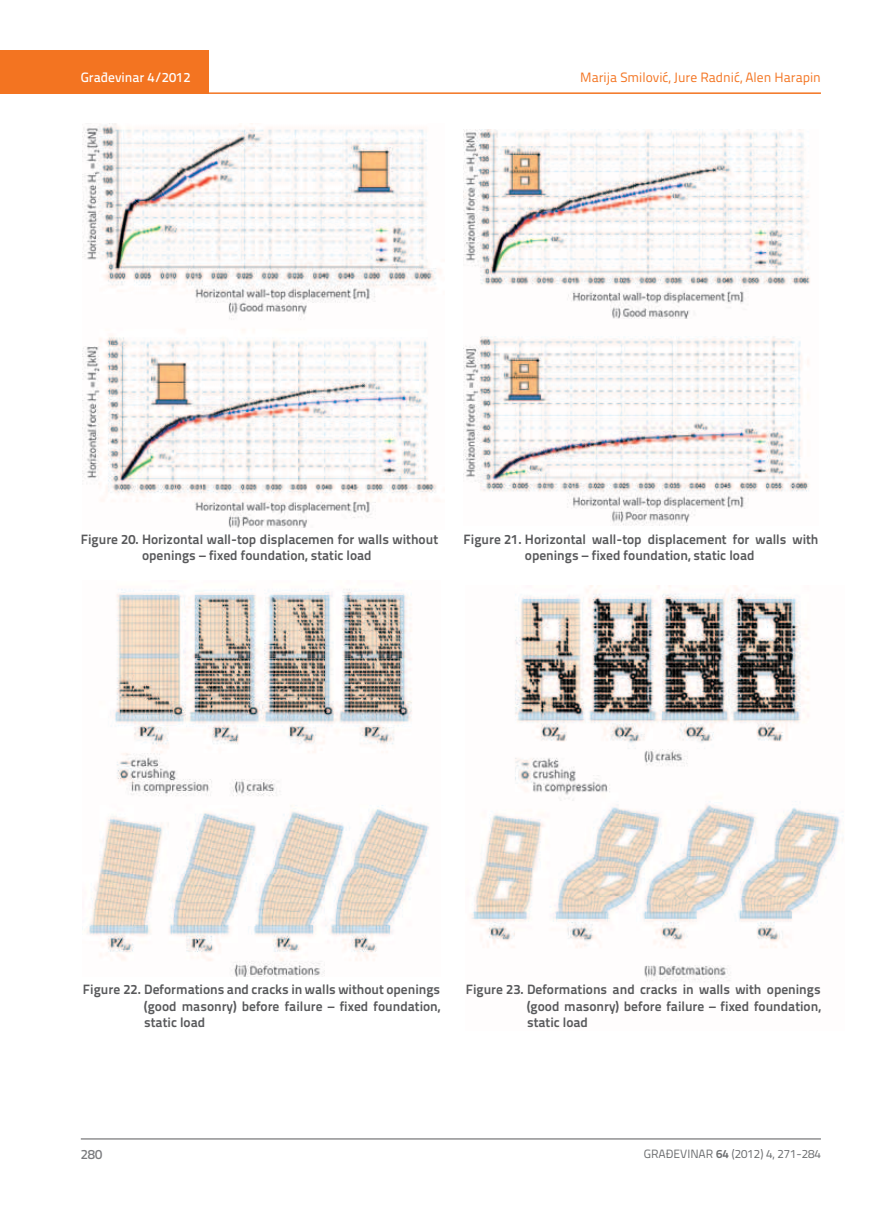
<style>
.page{position:relative;width:872px;height:1212px;background:#fff}
.page>*{position:absolute;margin:0;border:0;box-sizing:border-box;transform-origin:0 0}
.t1{font:700 13.5px/16.5px "Titillium Text 22 L";color:#58595b;text-align:center}
.t2{font:13.5px "Titillium Text 22 L";color:#f37421}
.t3{font:500 13.5px "Titillium Text 22 L";color:#fff}
.t4{font:500 13.5px "Titillium Text 22 L";color:#797a7d}
.t5{font:12px "Titillium Text 22 L";color:#6d6f71}
.s1{font-weight:700}
</style>
<div class="page">
<div style="left:0;top:50px;width:208px;height:44px;background:#f37421"></div>
<hr style="left:0;top:92px;width:821px;height:2px;background:#f37421">
<hr style="left:81px;top:1139px;width:740px;height:1px;background:#58595b">
<img style="left:82px;top:124px;width:359px;height:404px">
<img style="left:463px;top:129px;width:347px;height:397px">
<img style="left:87px;top:589px;width:342px;height:387px">
<img style="left:471px;top:585px;width:370px;height:397px">
<p class="t3" style="left:81px;top:67px;width:111px">Građevinar 4/2012</p>
<p class="t2" style="left:580px;top:68px;width:242px">Marija Smilović, Jure Radnić, Alen Harapin</p>
<p class="t1" style="left:81px;top:530px;width:359px">Figure 20. Horizontal wall-top displacemen for walls without openings – fixed foundation, static load</p>
<p class="t1" style="left:463px;top:530px;width:356px">Figure 21. Horizontal wall-top displacement for walls with openings – fixed foundation, static load</p>
<p class="t1" style="left:144px;top:980px;width:297px;text-align:justify;text-indent:-61px">Figure 22. Deformations and cracks in walls without openings (good masonry) before failure – fixed foundation, static load</p>
<p class="t1" style="left:527px;top:980px;width:295px;text-align:justify;text-indent:-61px">Figure 23. Deformations and cracks in walls with openings (good masonry) before failure – fixed foundation, static load</p>
<p class="t4" style="left:81px;top:1144px;width:23px">280</p>
<p class="t5" style="left:643px;top:1144px;width:179px">GRAĐEVINAR <span class="s1">64</span> (2012) 4, 271-284</p>
</div>
